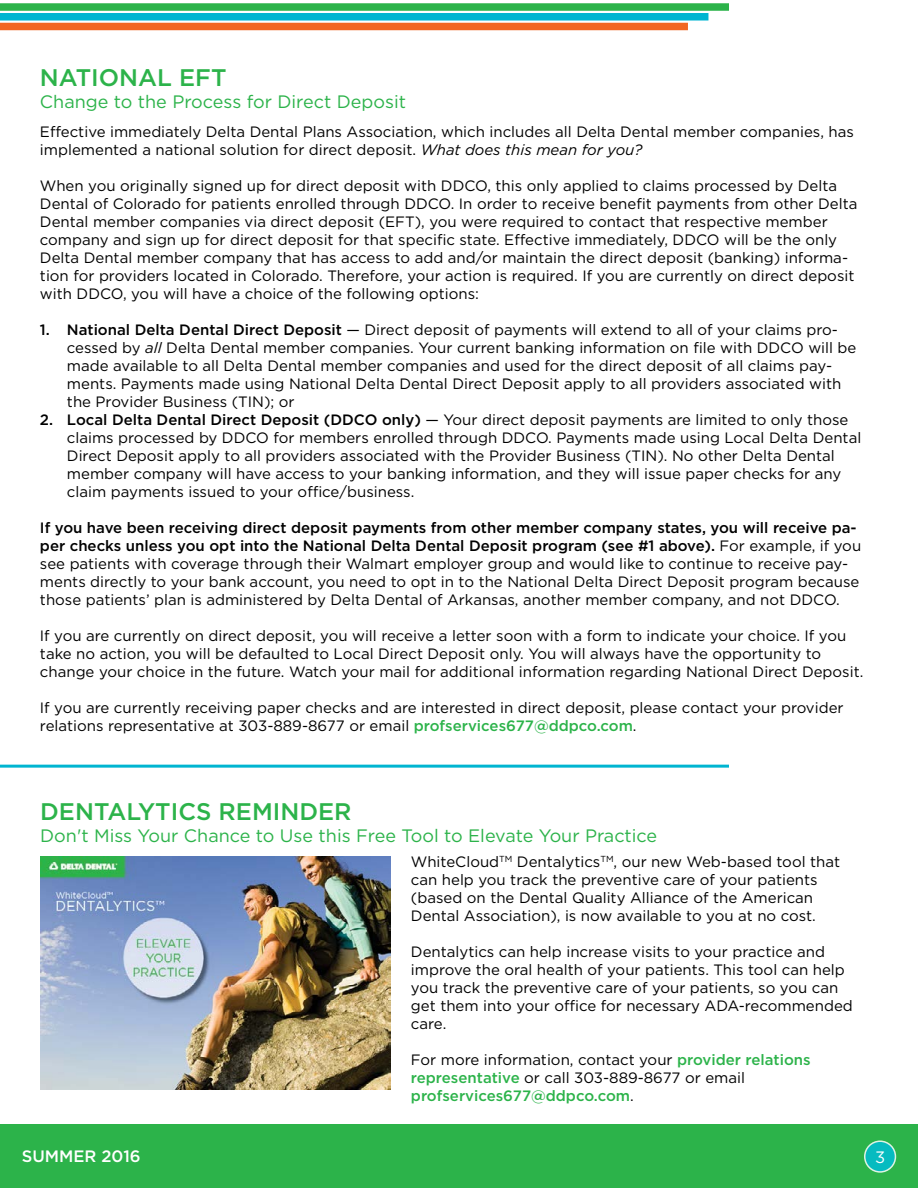
<style>
.page{position:relative;width:918px;height:1188px;background:#fff}
.page>*{position:absolute;margin:0;border:0;box-sizing:border-box;transform-origin:0 0}
.t1{font:500 24px "Gotham";color:#2cb34a}
.t2{font:18px "Gotham";color:#2cb34a}
.t3{font:500 16.5px "Gotham";color:#fff}
.t4{font:16.5px "Gotham";color:#fff}
.t5{font:15px/18px "Gotham";color:#000}
.s1{font-style:italic}
.s2{font-weight:500}
.s3{font-weight:500;color:#2cb34a}
</style>
<div class="page">
<div style="left:0;top:1124px;width:918px;height:64px;background:#2cb34a"></div>
<svg style="left:865px;top:1141px;width:30px;height:31px"></svg>
<div style="left:864px;top:1140px;width:32px;height:33px;border:2px solid #fff;border-radius:50%"></div>
<div style="left:0;top:3px;width:729px;height:8px;background:#2cb34a"></div>
<div style="left:0;top:13px;width:708px;height:8px;background:#00b5d1"></div>
<div style="left:0;top:23px;width:688px;height:7px;background:#f26722"></div>
<hr style="left:0;top:765px;width:729px;height:3px;background:#00b5d1">
<img style="left:41px;top:856px;width:350px;height:234px">
<h1 class="t1" style="left:40px;top:62px;width:188px">NATIONAL EFT</h1>
<p class="t2" style="left:40px;top:90px;width:368px">Change to the Process for Direct Deposit</p>
<p class="t5" style="left:40px;top:122px;width:815px">Effective immediately Delta Dental Plans Association, which includes all Delta Dental member companies, has implemented a national solution for direct deposit. <span class="s1">What does this mean for you?</span></p>
<p class="t5" style="left:40px;top:176px;width:819px">When you originally signed up for direct deposit with DDCO, this only applied to claims processed by Delta Dental of Colorado for patients enrolled through DDCO. In order to receive benefit payments from other Delta Dental member companies via direct deposit (EFT), you were required to contact that respective member company and sign up for direct deposit for that specific state. Effective immediately, DDCO will be the only Delta Dental member company that has access to add and/or maintain the direct deposit (banking) informa&shy;tion for providers located in Colorado. Therefore, your action is required. If you are currently on direct deposit with DDCO, you will have a choice of the following options:</p>
<p class="t5" style="left:67px;top:320px;width:791px;text-indent:-27px"><span class="s2">1. National Delta Dental Direct Deposit</span> — Direct deposit of payments will extend to all of your claims pro&shy;cessed by <span class="s1">all</span> Delta Dental member companies. Your current banking information on file with DDCO will be made available to all Delta Dental member companies and used for the direct deposit of all claims pay&shy;ments. Payments made using National Delta Dental Direct Deposit apply to all providers associated with the Provider Business (TIN); or</p>
<p class="t5" style="left:67px;top:410px;width:796px;text-indent:-27px"><span class="s2">2. Local Delta Dental Direct Deposit (DDCO only)</span> — Your direct deposit payments are limited to only those claims processed by DDCO for members enrolled through DDCO. Payments made using Local Delta Dental Direct Deposit apply to all providers associated with the Provider Business (TIN). No other Delta Dental member company will have access to your banking information, and they will issue paper checks for any claim payments issued to your office/business.</p>
<p class="t5" style="left:40px;top:518px;width:823px"><span class="s2">If you have been receiving direct deposit payments from other member company states, you will receive pa&shy;per checks unless you opt into the National Delta Dental Deposit program (see #1 above).</span> For example, if you see patients with coverage through their Walmart employer group and would like to continue to receive pay&shy;ments directly to your bank account, you need to opt in to the National Delta Direct Deposit program because those patients’ plan is administered by Delta Dental of Arkansas, another member company, and not DDCO.</p>
<p class="t5" style="left:40px;top:626px;width:825px">If you are currently on direct deposit, you will receive a letter soon with a form to indicate your choice. If you take no action, you will be defaulted to Local Direct Deposit only. You will always have the opportunity to change your choice in the future. Watch your mail for additional information regarding National Direct Deposit.</p>
<p class="t5" style="left:40px;top:698px;width:805px">If you are currently receiving paper checks and are interested in direct deposit, please contact your provider relations representative at 303-889-8677 or email <span class="s3">profservices677@ddpco.com</span>.</p>
<h1 class="t1" style="left:40px;top:796px;width:313px">DENTALYTICS REMINDER</h1>
<p class="t2" style="left:40px;top:824px;width:619px">Don't Miss Your Chance to Use this Free Tool to Elevate Your Practice</p>
<p class="t5" style="left:411px;top:853px;width:431px">WhiteCloud<sup>TM</sup> Dentalytics<sup>TM</sup>, our new Web-based tool that can help you track the preventive care of your patients (based on the Dental Quality Alliance of the American Dental Association), is now available to you at no cost.</p>
<p class="t5" style="left:411px;top:943px;width:443px">Dentalytics can help increase visits to your practice and improve the oral health of your patients. This tool can help you track the preventive care of your patients, so you can get them into your office for necessary ADA-recommended care.</p>
<p class="t5" style="left:411px;top:1051px;width:401px">For more information, contact your <span class="s3">provider relations representative</span> or call 303-889-8677 or email <span class="s3">profservices677@ddpco.com</span>.</p>
<p class="t3" style="left:22px;top:1145px;width:120px">SUMMER 2016</p>
<p class="t4" style="left:875px;top:1147px;width:12px">3</p>
</div>
